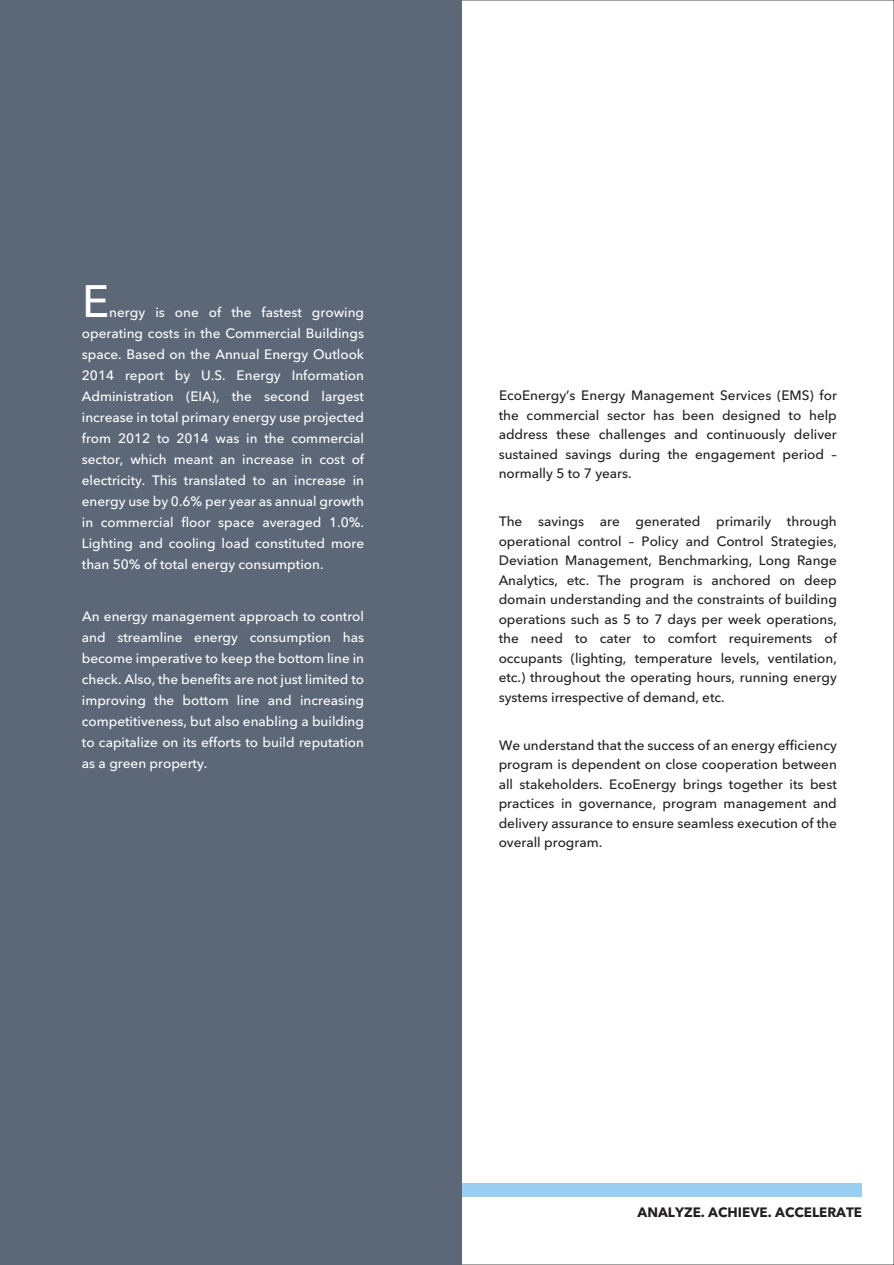
<style>
.page{position:relative;width:894px;height:1265px;background:#fff}
.page>*{position:absolute;margin:0;border:0;box-sizing:border-box;transform-origin:0 0}
.t1{font:500 45px "Avenir Next LT Pro";color:#fff}
.t2{font:500 13.5px/19.5px "Avenir Next LT Pro";color:#231f20;text-align:justify}
.t3{font:500 13.5px/21px "Avenir Next LT Pro";color:#fff;text-align:justify}
.t4{font:700 13.5px "Avenir Next LT Pro";color:#231f20}
</style>
<div class="page">
<div style="left:32px;top:1182px;width:830px;height:14px;background:#99cef0"></div>
<div style="left:0;top:0;width:461px;height:1264px;background:#5c6777"></div>
<h1 class="t1" style="left:82px;top:274px;width:29px">E</h1>
<p class="t3" style="left:82px;top:302px;width:284px;text-indent:27px">nergy is one of the fastest growing operating costs in the Commercial Buildings space. Based on the Annual Energy Outlook 2014 report by U.S. Energy Information Administration (EIA), the second largest increase in total primary energy use projected from 2012 to 2014 was in the commercial sector, which meant an increase in cost of electricity. This translated to an increase in energy use by 0.6% per year as annual growth in commercial floor space averaged 1.0%.<br>Lighting and cooling load constituted more than 50% of total energy consumption.</p>
<p class="t3" style="left:82px;top:605px;width:284px">An energy management approach to control and streamline energy consumption has become imperative to keep the bottom line in check. Also, the benefits are not just limited to improving the bottom line and increasing competitiveness, but also enabling a building to capitalize on its efforts to build reputation as a green property.</p>
<p class="t2" style="left:499px;top:385px;width:340px">EcoEnergy’s Energy Management Services (EMS) for the commercial sector has been designed to help address these challenges and continuously deliver sustained savings during the engagement period – normally 5 to 7 years.</p>
<p class="t2" style="left:499px;top:511px;width:340px">The savings are generated primarily through operational control – Policy and Control Strategies, Deviation Management, Benchmarking, Long Range Analytics, etc. The program is anchored on deep domain understanding and the constraints of building operations such as 5 to 7 days per week operations, the need to cater to comfort requirements of occupants (lighting, temperature levels, ventilation, etc.) throughout the operating hours, running energy systems irrespective of demand, etc.</p>
<p class="t2" style="left:499px;top:735px;width:340px">We understand that the success of an energy efficiency program is dependent on close cooperation between all stakeholders. EcoEnergy brings together its best practices in governance, program management and delivery assurance to ensure seamless execution of the overall program.</p>
<p class="t4" style="left:637px;top:1204px;width:226px">ANALYZE. ACHIEVE. ACCELERATE</p>
</div>
